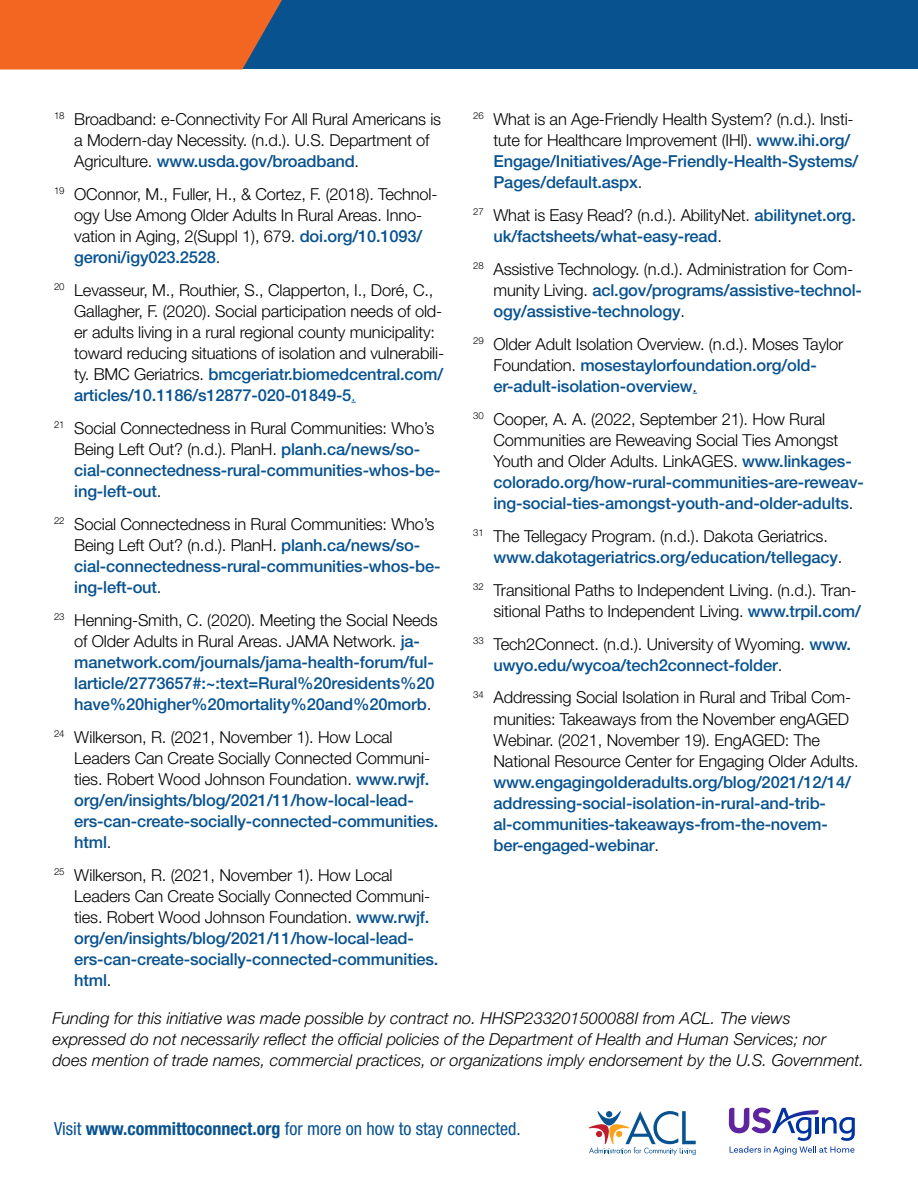
<style>
.page{position:relative;width:918px;height:1188px;background:#fff}
.page>*{position:absolute;margin:0;border:0;box-sizing:border-box;transform-origin:0 0}
.t1{font:condensed 18px "Helvetica Neue LT Std";color:#08528f}
.t2{font:300 16.5px/21px "Helvetica Neue LT Std";letter-spacing:-.01em;color:#000}
.t3{font:500 16.5px/21px "Helvetica Neue LT Std";letter-spacing:-.01em;color:#08528f}
.t4{font:italic 300 16.5px/21px "Helvetica Neue LT Std";color:#000}
.s1{font-weight:500;color:#08528f}
.s2{color:#0563c1}
.s3{font-weight:300;color:#000}
.s4{font-weight:700}
</style>
<div class="page">
<div style="left:0;top:0;width:918px;height:69px;background:#08528f"></div>
<svg style="left:0;top:0;width:282px;height:70px;background:#e2652a"></svg>
<svg style="left:589px;top:1111px;width:107px;height:44px"></svg>
<svg style="left:729px;top:1108px;width:126px;height:47px"></svg>
<p class="t2" style="left:74px;top:108px;width:368px;text-indent:-20px"><sup>18</sup> Broadband: e-Connectivity For All Rural Americans is a Modern-day Necessity. (n.d.). U.S. Department of<br>Agriculture. <span class="s1">www.usda.gov/broadband</span>.</p>
<p class="t2" style="left:74px;top:183px;width:365px;text-indent:-20px"><sup>19</sup> OConnor, M., Fuller, H., &amp; Cortez, F. (2018). Technol&shy;ogy Use Among Older Adults In Rural Areas. Inno&shy;vation in Aging, 2(Suppl 1), 679. <span class="s1">doi.org/10.1093/ geroni/igy023.2528</span>.</p>
<p class="t2" style="left:74px;top:279px;width:371px;text-indent:-20px"><sup>20</sup> Levasseur, M., Routhier, S., Clapperton, I., Doré, C., Gallagher, F. (2020). Social participation needs of old&shy;er adults living in a rural regional county municipality: toward reducing situations of isolation and vulnerabili&shy;ty. BMC Geriatrics. <span class="s1">bmcgeriatr.biomedcentral.com/ articles/10.1186/s12877-020-01849-5</span><span class="s2">.</span></p>
<p class="t3" style="left:74px;top:417px;width:368px;text-indent:-20px"><sup>21</sup> <span class="s3">Social Connectedness in Rural Communities: Who’s Being Left Out? (n.d.). PlanH.</span> planh.ca/news/so&shy;cial-connectedness-rural-communities-whos-be&shy;ing-left-out<span class="s3">.</span></p>
<p class="t3" style="left:74px;top:513px;width:368px;text-indent:-20px"><sup>22</sup> <span class="s3">Social Connectedness in Rural Communities: Who’s Being Left Out? (n.d.). PlanH.</span> planh.ca/news/so&shy;cial-connectedness-rural-communities-whos-be&shy;ing-left-out<span class="s3">.</span></p>
<p class="t3" style="left:74px;top:609px;width:365px;text-indent:-20px"><sup>23</sup> <span class="s3">Henning-Smith, C. (2020). Meeting the Social Needs of Older Adults in Rural Areas. JAMA Network.</span> ja&shy;manetwork.com/journals/jama-health-forum/ful&shy;larticle/2773657#:~:text=Rural%20residents%20 have%20higher%20mortality%20and%20morb<span class="s3">.</span></p>
<p class="t2" style="left:74px;top:726px;width:366px;text-indent:-20px"><sup>24</sup> Wilkerson, R. (2021, November 1). How Local Leaders Can Create Socially Connected Communi&shy;ties. Robert Wood Johnson Foundation. <span class="s1">www.rwjf. org/en/insights/blog/2021/11/how-local-lead&shy;ers-can-create-socially-connected-communities. html</span>.</p>
<p class="t2" style="left:74px;top:864px;width:366px;text-indent:-20px"><sup>25</sup> Wilkerson, R. (2021, November 1). How Local Leaders Can Create Socially Connected Communi&shy;ties. Robert Wood Johnson Foundation. <span class="s1">www.rwjf. org/en/insights/blog/2021/11/how-local-lead&shy;ers-can-create-socially-connected-communities. html</span>.</p>
<p class="t2" style="left:493px;top:108px;width:366px;text-indent:-20px"><sup>26</sup> What is an Age-Friendly Health System? (n.d.). Insti&shy;tute for Healthcare Improvement (IHI). <span class="s1">www.ihi.org/ Engage/Initiatives/Age-Friendly-Health-Systems/ Pages/default.aspx</span>.</p>
<p class="t3" style="left:493px;top:204px;width:364px;text-indent:-20px"><sup>27</sup> <span class="s3">What is Easy Read? (n.d.). AbilityNet.</span> abilitynet.org. uk/factsheets/what-easy-read<span class="s3">.</span></p>
<p class="t2" style="left:493px;top:258px;width:370px;text-indent:-20px"><sup>28</sup> Assistive Technology. (n.d.). Administration for Com&shy;munity Living. <span class="s1">acl.gov/programs/assistive-technol&shy;ogy/assistive-technology</span>.</p>
<p class="t2" style="left:494px;top:333px;width:351px;text-indent:-20px"><sup>29</sup> Older Adult Isolation Overview. (n.d.). Moses Taylor<br>Foundation. <span class="s1">mosestaylorfoundation.org/old&shy;er-adult-isolation-overview</span>.</p>
<p class="t2" style="left:494px;top:408px;width:372px;text-indent:-20px"><sup>30</sup> Cooper, A. A. (2022, September 21). How Rural Communities are Reweaving Social Ties Amongst Youth and Older Adults. LinkAGES. <span class="s1">www.linkages&shy;colorado.org/how-rural-communities-are-reweav&shy;ing-social-ties-amongst-youth-and-older-adults</span>.</p>
<p class="t2" style="left:494px;top:525px;width:350px;text-indent:-20px"><sup>31</sup> The Tellegacy Program. (n.d.). Dakota Geriatrics. <span class="s1">www.dakotageriatrics.org/education/tellegacy</span>.</p>
<p class="t2" style="left:473px;top:579px;width:389px;text-align:right"><sup>32</sup> Transitional Paths to Independent Living. (n.d.). Tran&shy;sitional Paths to Independent Living. <span class="s1">www.trpil.com/</span></p>
<p class="t2" style="left:493px;top:633px;width:359px;text-indent:-20px"><sup>33</sup> Tech2Connect. (n.d.). University of Wyoming. <span class="s1">www. uwyo.edu/wycoa/tech2connect-folder</span>.</p>
<p class="t2" style="left:494px;top:687px;width:367px;text-indent:-20px"><sup>34</sup> Addressing Social Isolation in Rural and Tribal Com&shy;munities: Takeaways from the November engAGED Webinar. (2021, November 19). EngAGED: The National Resource Center for Engaging Older Adults. <span class="s1">www.engagingolderadults.org/blog/2021/12/14/ addressing-social-isolation-in-rural-and-trib&shy;al-communities-takeaways-from-the-novem&shy;ber-engaged-webinar</span>.</p>
<p class="t4" style="left:52px;top:1008px;width:813px">Funding for this initiative was made possible by contract no. HHSP233201500088I from ACL. The views expressed do not necessarily refect the offcial policies of the Department of Health and Human Services; nor does mention of trade names, commercial practices, or organizations imply endorsement by the U.S. Government.</p>
<p class="t1" style="left:54px;top:1118px;width:468px">Visit <span class="s4">www.committoconnect.org</span> for more on how to stay connected.</p>
</div>
